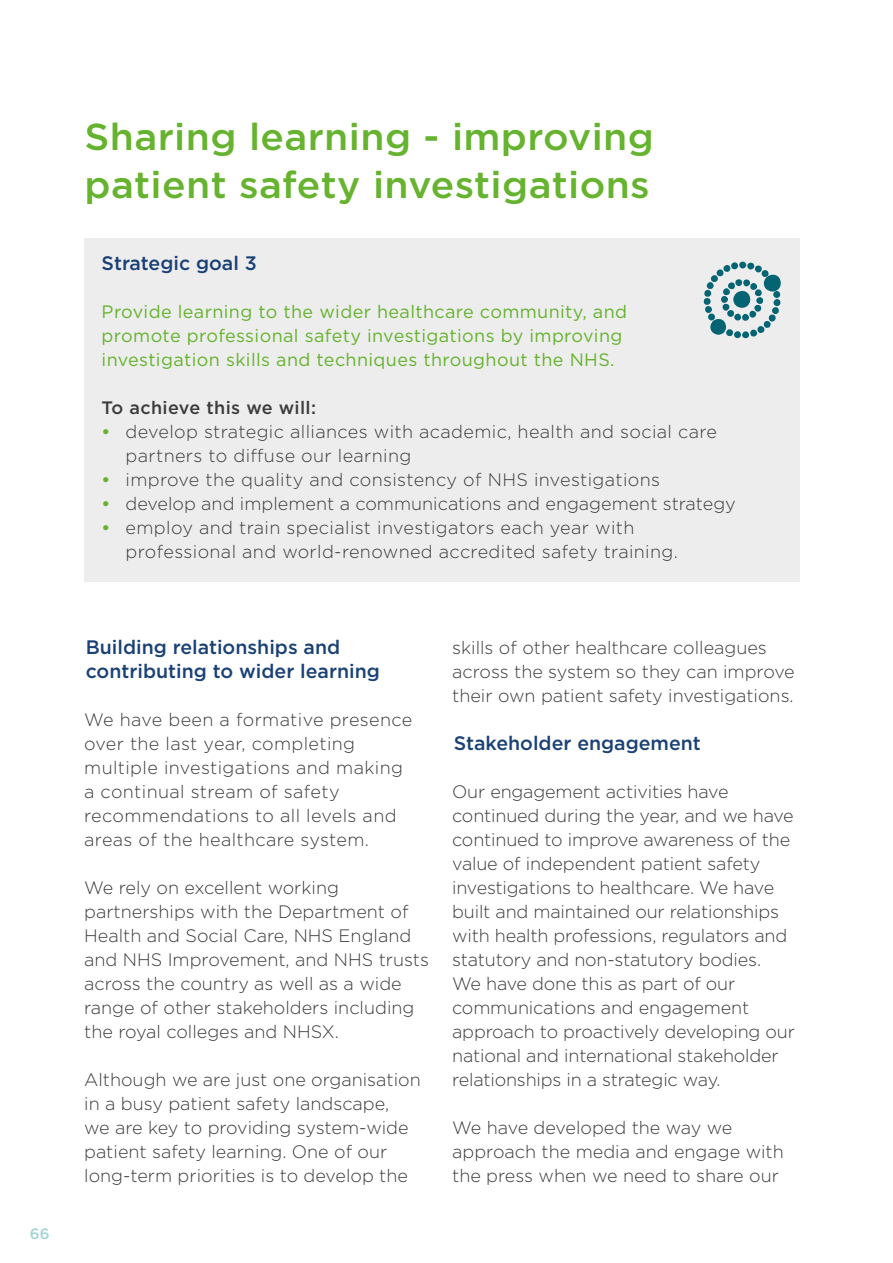
<style>
.page{position:relative;width:893px;height:1263px;background:#fff}
.page>*{position:absolute;margin:0;border:0;box-sizing:border-box;transform-origin:0 0}
.t1{font:500 37.5px/48px "Gotham";letter-spacing:.01em;color:#65b32e;scale:1.04 1}
.t2{font:500 19.5px/24px "Gotham";color:#1a4176}
.t3{font:300 18px/24px "Gotham";color:#3c3c3b}
.t4{font:300 18px/24px "Gotham";letter-spacing:.02em;color:#3c3c3b}
.t5{font:18px/24px "Gotham";letter-spacing:.02em;color:#65b32e}
.t6{font:500 18px "Gotham";letter-spacing:.02em;color:#3c3c3b}
.t7{font:500 15px "Gotham";color:#a3d5d6}
.s1{font-weight:500;color:#65b32e}
</style>
<div class="page">
<div style="left:84px;top:239px;width:716px;height:343px;background:#ededed"></div>
<svg style="left:704px;top:262px;width:77px;height:76px"></svg>
<p class="t7" style="left:30px;top:1224px;width:21px">66</p>
<h1 class="t1" style="left:85px;top:112px;width:549px">Sharing learning - improving patient safety investigations</h1>
<p class="t2" style="left:102px;top:251px;width:157px">Strategic goal 3</p>
<p class="t5" style="left:102px;top:299px;width:527px">Provide learning to the wider healthcare community, and promote professional safety investigations by improving investigation skills and techniques throughout the NHS.</p>
<p class="t6" style="left:102px;top:396px;width:216px">To achieve this we will:</p>
<p class="t4" style="left:126px;top:419px;width:593px;text-indent:-24px"><span class="s1">•</span> develop strategic alliances with academic, health and social care partners to diffuse our learning</p>
<p class="t4" style="left:102px;top:467px;width:560px"><span class="s1">•</span> improve the quality and consistency of NHS investigations</p>
<p class="t3" style="left:102px;top:491px;width:636px"><span class="s1">•</span> develop and implement a communications and engagement strategy</p>
<p class="t4" style="left:126px;top:515px;width:554px;text-indent:-24px"><span class="s1">•</span> employ and train specialist investigators each year with professional and world-renowned accredited safety training.</p>
<p class="t2" style="left:86px;top:635px;width:296px">Building relationships and contributing to wider learning</p>
<p class="t4" style="left:84px;top:707px;width:330px">We have been a formative presence over the last year, completing multiple investigations and making a continual stream of safety recommendations to all levels and areas of the healthcare system.</p>
<p class="t3" style="left:84px;top:875px;width:346px">We rely on excellent working partnerships with the Department of Health and Social Care, NHS England and NHS Improvement, and NHS trusts across the country as well as a wide range of other stakeholders including the royal colleges and NHSX.</p>
<p class="t3" style="left:84px;top:1067px;width:338px">Although we are just one organisation in a busy patient safety landscape,<br>we are key to providing system-wide patient safety learning. One of our long-term priorities is to develop the</p>
<p class="t3" style="left:452px;top:635px;width:344px">skills of other healthcare colleagues across the system so they can improve their own patient safety investigations.</p>
<p class="t2" style="left:454px;top:731px;width:249px">Stakeholder engagement</p>
<p class="t3" style="left:452px;top:779px;width:344px">Our engagement activities have continued during the year, and we have continued to improve awareness of the value of independent patient safety investigations to healthcare. We have built and maintained our relationships with health professions, regulators and statutory and non-statutory bodies.<br>We have done this as part of our communications and engagement approach to proactively developing our national and international stakeholder relationships in a strategic way.</p>
<p class="t3" style="left:452px;top:1115px;width:333px">We have developed the way we approach the media and engage with the press when we need to share our</p>
</div>
